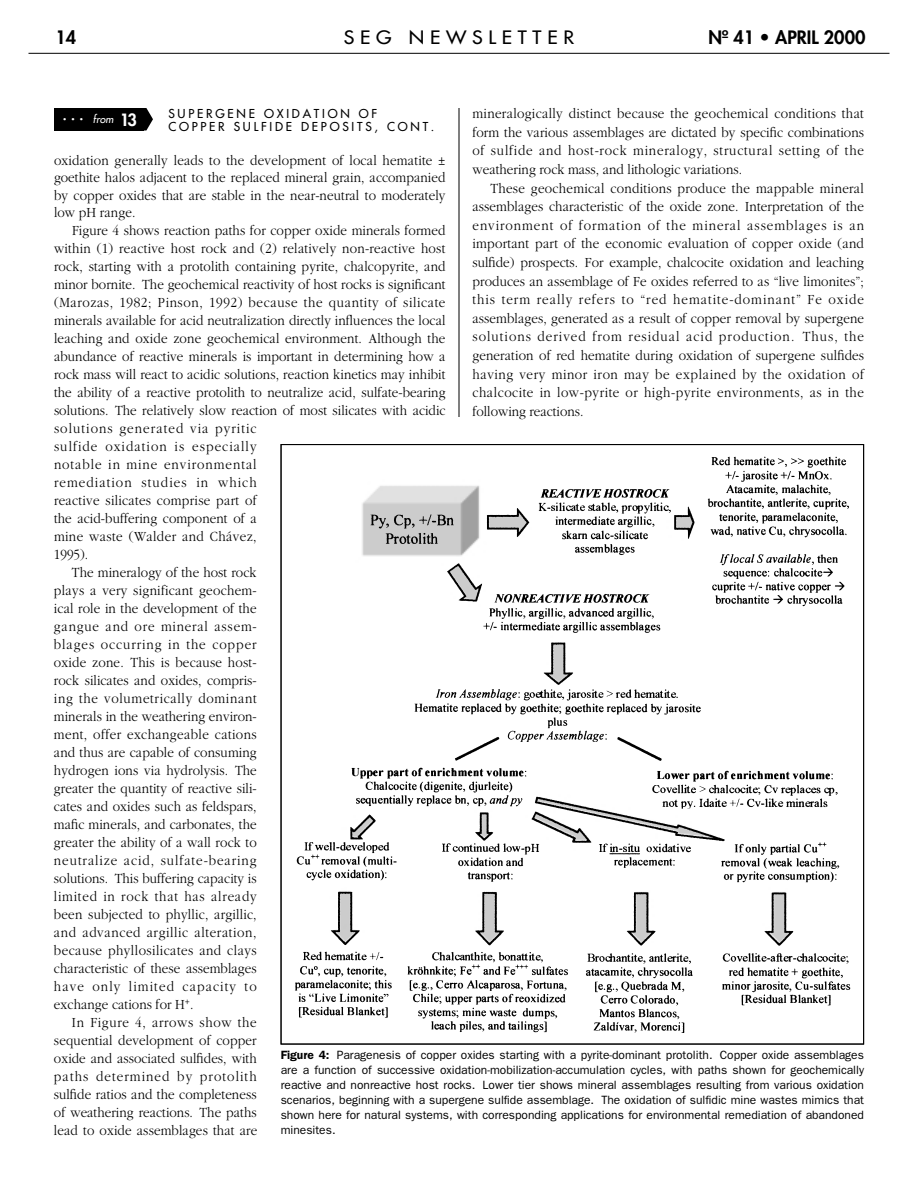
<style>
.page{position:relative;width:918px;height:1188px;background:#fff}
.page>*{position:absolute;margin:0;border:0;box-sizing:border-box;transform-origin:0 0}
.t1{font:800 18px "Futura";color:#000}
.t2{font:18px "Futura";letter-spacing:.29em;color:#000;scale:1.1 1}
.t3{font:300 14.55px/18.6px "Garamond";letter-spacing:.01em;color:#000;text-align:justify;scale:.9 1}
.t4{font:300 14.55px "Garamond";letter-spacing:.08em;color:#000;scale:.9 1}
.t5{font:300 14.55px "Garamond";letter-spacing:.05em;color:#000;scale:.9 1}
.t6{font:300 14.55px "Garamond";letter-spacing:.07em;color:#000;scale:.9 1}
.t7{font:300 14.55px "Garamond";letter-spacing:.03em;color:#000;scale:.9 1}
.t8{font:300 14.55px "Garamond";letter-spacing:.045em;color:#000;scale:.9 1}
.t9{font:300 14.55px "Garamond";letter-spacing:.06em;color:#000;scale:.9 1}
.t10{font:300 14.55px "Garamond";letter-spacing:.035em;color:#000;scale:.9 1}
.t11{font:300 14.55px "Garamond";letter-spacing:.075em;color:#000;scale:.9 1}
.t12{font:300 14.55px "Garamond";letter-spacing:.085em;color:#000;scale:.9 1}
.t13{font:12px/15px "Franklin Gothic";color:#000;text-align:justify}
.t14{font:12px/12.9px "Futura";letter-spacing:.23em;color:#000}
.t15{font:italic 10.5px "Futura";color:#fff}
.s1{font-weight:800;font-style:normal;font-size:16.5px}
.s2{font-weight:600}
</style>
<div class="page">
<hr style="left:28px;top:53px;width:862px;height:1px;background:#000">
<svg style="left:144px;top:108px;width:9px;height:22px"></svg>
<div style="left:54px;top:108px;width:90px;height:22px;background:#000"></div>
<img style="left:295px;top:456px;width:555px;height:576px">
<hr style="left:459px;top:108px;width:1px;height:309px;background:#000">
<p class="t1" style="left:56px;top:29px;width:22px">14</p>
<p class="t2" style="left:344px;top:28px;width:211px">SEG NEWSLETTER</p>
<p class="t1" style="left:709px;top:29px;width:158px">Nº 41 • APRIL 2000</p>
<p class="t3" style="left:472px;top:105px;width:437px">mineralogically distinct because the geochemical conditions that form the various assemblages are dictated by specific combinations of sulfide and host-rock mineralogy, structural setting of the weathering rock mass, and lithologic variations.</p>
<p class="t3" style="left:472px;top:180px;width:437px;text-indent:18px">These geochemical conditions produce the mappable mineral assemblages characteristic of the oxide zone. Interpretation of the environment of formation of the mineral assemblages is an important part of the economic evaluation of copper oxide (and sulfide) prospects. For example, chalcocite oxidation and leaching produces an assemblage of Fe oxides referred to as “live limonites”; this term really refers to “red hematite-dominant” Fe oxide assemblages, generated as a result of copper removal by supergene solutions derived from residual acid production. Thus, the generation of red hematite during oxidation of supergene sulfides having very minor iron may be explained by the oxidation of chalcocite in low-pyrite or high-pyrite environments, as in the following reactions.</p>
<p class="t14" style="left:168px;top:108px;width:268px">SUPERGENE OXIDATION OF<br>COPPER SULFIDE DEPOSITS, CONT.</p>
<p class="t15" style="left:62px;top:114px;width:77px"><sup>...</sup> from <span class="s1">13</span></p>
<p class="t3" style="left:54px;top:153px;width:437px;line-height:17.4px">oxidation generally leads to the development of local hematite ± goethite halos adjacent to the replaced mineral grain, accompanied by copper oxides that are stable in the near-neutral to moderately low pH range.</p>
<p class="t3" style="left:72px;top:222px;width:416px">Figure 4 shows reaction paths for copper oxide minerals formed</p>
<p class="t3" style="left:54px;top:240px;width:436px">within (1) reactive host rock and (2) relatively non-reactive host</p>
<p class="t3" style="left:54px;top:258px;width:437px">rock, starting with a protolith containing pyrite, chalcopyrite, and</p>
<p class="t3" style="left:54px;top:276px;width:436px">minor bornite. The geochemical reactivity of host rocks is significant</p>
<p class="t8" style="left:54px;top:297px;width:437px">(Marozas, 1982; Pinson, 1992) because the quantity of silicate</p>
<p class="t3" style="left:54px;top:312px;width:437px">minerals available for acid neutralization directly influences the local</p>
<p class="t3" style="left:54px;top:330px;width:437px">leaching and oxide zone geochemical environment. Although the</p>
<p class="t3" style="left:54px;top:348px;width:436px">abundance of reactive minerals is important in determining how a</p>
<p class="t3" style="left:54px;top:366px;width:436px">rock mass will react to acidic solutions, reaction kinetics may inhibit</p>
<p class="t3" style="left:54px;top:384px;width:437px">the ability of a reactive protolith to neutralize acid, sulfate-bearing</p>
<p class="t3" style="left:54px;top:402px;width:437px">solutions. The relatively slow reaction of most silicates with acidic</p>
<p class="t4" style="left:54px;top:423px;width:227px">solutions generated via pyritic</p>
<p class="t4" style="left:54px;top:441px;width:227px">sulfide oxidation is especially</p>
<p class="t11" style="left:54px;top:459px;width:227px">notable in mine environmental</p>
<p class="t4" style="left:54px;top:477px;width:227px">remediation studies in which</p>
<p class="t3" style="left:54px;top:492px;width:227px">reactive silicates comprise part of</p>
<p class="t3" style="left:54px;top:510px;width:227px">the acid-buffering component of a</p>
<p class="t7" style="left:54px;top:531px;width:227px">mine waste (Walder and Chávez,</p>
<p class="t3" style="left:54px;top:546px;width:40px">1995).</p>
<p class="t3" style="left:72px;top:564px;width:207px">The mineralogy of the host rock</p>
<p class="t3" style="left:54px;top:582px;width:227px">plays a very significant geochem-</p>
<p class="t3" style="left:54px;top:600px;width:227px">ical role in the development of the</p>
<p class="t9" style="left:54px;top:621px;width:227px">gangue and ore mineral assem-</p>
<p class="t6" style="left:54px;top:639px;width:227px">blages occurring in the copper</p>
<p class="t3" style="left:54px;top:654px;width:227px">oxide zone. This is because host-</p>
<p class="t3" style="left:54px;top:672px;width:227px">rock silicates and oxides, compris-</p>
<p class="t5" style="left:54px;top:693px;width:227px">ing the volumetrically dominant</p>
<p class="t3" style="left:54px;top:708px;width:227px">minerals in the weathering environ-</p>
<p class="t7" style="left:54px;top:729px;width:227px">ment, offer exchangeable cations</p>
<p class="t3" style="left:54px;top:744px;width:227px">and thus are capable of consuming</p>
<p class="t3" style="left:54px;top:762px;width:227px">hydrogen ions via hydrolysis. The</p>
<p class="t3" style="left:54px;top:780px;width:227px">greater the quantity of reactive sili-</p>
<p class="t3" style="left:54px;top:798px;width:227px">cates and oxides such as feldspars,</p>
<p class="t3" style="left:54px;top:816px;width:227px">mafic minerals, and carbonates, the</p>
<p class="t3" style="left:54px;top:834px;width:227px">greater the ability of a wall rock to</p>
<p class="t6" style="left:54px;top:855px;width:227px">neutralize acid, sulfate-bearing</p>
<p class="t3" style="left:54px;top:870px;width:227px">solutions. This buffering capacity is</p>
<p class="t9" style="left:54px;top:891px;width:227px">limited in rock that has already</p>
<p class="t3" style="left:54px;top:906px;width:227px">been subjected to phyllic, argillic,</p>
<p class="t5" style="left:54px;top:927px;width:227px">and advanced argillic alteration,</p>
<p class="t10" style="left:54px;top:945px;width:227px">because phyllosilicates and clays</p>
<p class="t3" style="left:54px;top:960px;width:227px">characteristic of these assemblages</p>
<p class="t12" style="left:54px;top:981px;width:227px">have only limited capacity to</p>
<p class="t3" style="left:54px;top:996px;width:156px">exchange cations for H<sup>+</sup>.</p>
<p class="t5" style="left:72px;top:1017px;width:207px">In Figure 4, arrows show the</p>
<p class="t3" style="left:54px;top:1032px;width:227px">sequential development of copper</p>
<p class="t3" style="left:54px;top:1050px;width:227px">oxide and associated sulfides, with</p>
<p class="t4" style="left:54px;top:1071px;width:227px">paths determined by protolith</p>
<p class="t3" style="left:54px;top:1086px;width:227px">sulfide ratios and the completeness</p>
<p class="t3" style="left:54px;top:1104px;width:227px">of weathering reactions. The paths</p>
<p class="t3" style="left:54px;top:1122px;width:227px">lead to oxide assemblages that are</p>
<p class="t13" style="left:281px;top:1048px;width:585px"><span class="s2">Figure 4:</span> Paragenesis of copper oxides starting with a pyrite-dominant protolith. Copper oxide assemblages are a function of successive oxidation-mobilization-accumulation cycles, with paths shown for geochemically reactive and nonreactive host rocks. Lower tier shows mineral assemblages resulting from various oxidation scenarios, beginning with a supergene sulfide assemblage. The oxidation of sulfidic mine wastes mimics that shown here for natural systems, with corresponding applications for environmental remediation of abandoned minesites.</p>
</div>
